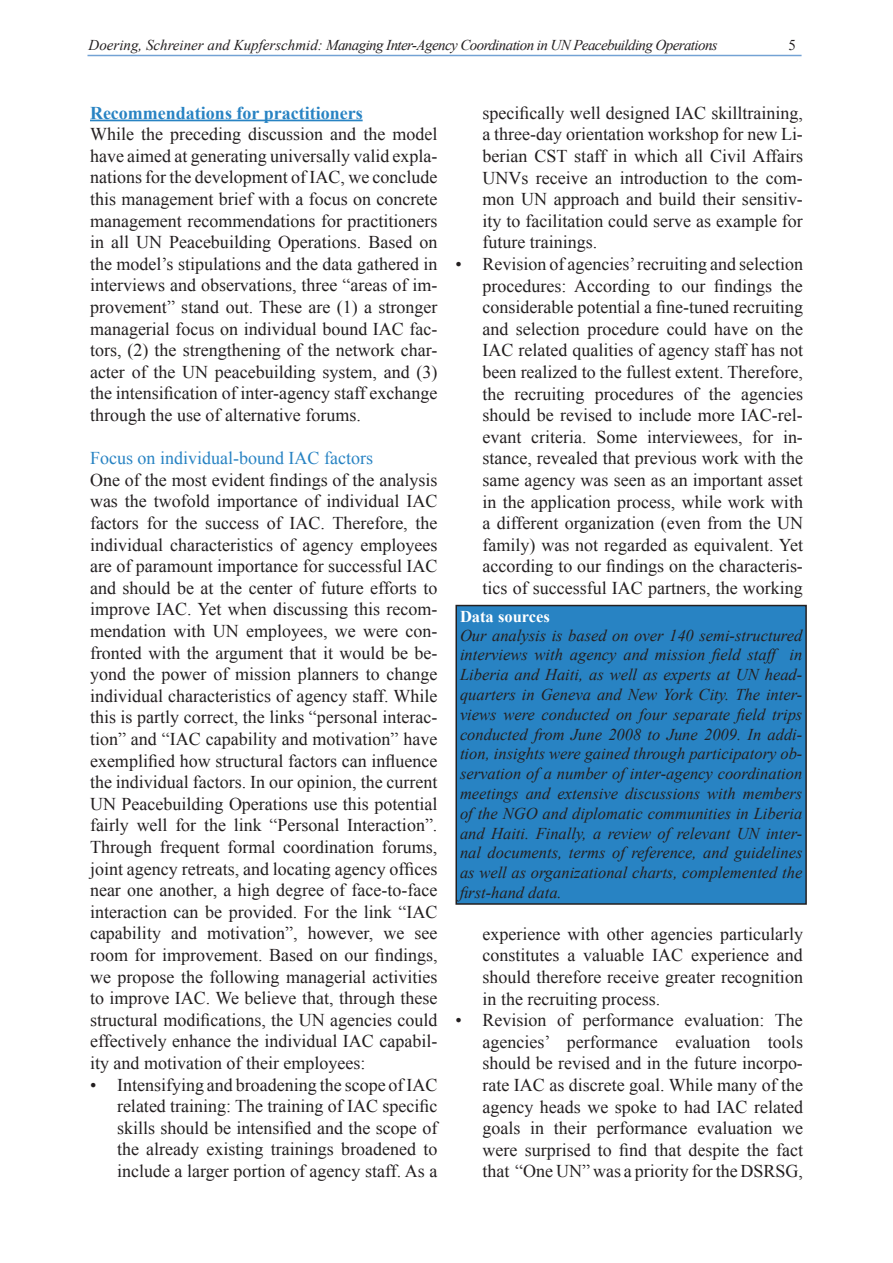
<style>
.page{position:relative;width:893px;height:1263px;background:#fff}
.page>*{position:absolute;margin:0;border:0;box-sizing:border-box;transform-origin:0 0}
.t1{font:18px/21.6px "Times New Roman";color:#231f20;text-align:justify}
.t2{font:18px "Times New Roman";color:#2883c3}
.t3{font:700 18px "Times New Roman";color:#2883c3}
.t4{font:italic 16.5px/19.8px "Times New Roman";color:#231f20;text-align:justify}
.t5{font:700 16.5px "Times New Roman";color:#fff}
.t6{font:italic 15px "Times New Roman";letter-spacing:-.04em;color:#231f20}
.t7{font:15px "Times New Roman";color:#231f20}
</style>
<div class="page">
<hr style="left:87px;top:55px;width:714px;height:1px;background:#73a2d4">
<hr style="left:90px;top:120px;width:273px;height:1px;background:#2883c3">
<div style="left:456px;top:605px;width:350px;height:299px;background:#2883c3"></div>
<div style="left:455px;top:605px;width:352px;height:300px;border:2px solid #231f20"></div>
<p class="t6" style="left:88px;top:37px;width:631px">Doering, Schreiner and Kupferschmid: Managing Inter-Agency Coordination in UN Peacebuilding Operations</p>
<p class="t7" style="left:789px;top:37px;width:9px">5</p>
<p class="t3" style="left:90px;top:102px;width:274px">Recommendations for practitioners</p>
<p class="t1" style="left:90px;top:123px;width:349px">While the preceding discussion and the model have aimed at generating universally valid expla&shy;nations for the development of IAC, we conclude this management brief with a focus on concrete management recommendations for practitioners in all UN Peacebuilding Operations. Based on the model’s stipulations and the data gathered in interviews and observations, three “areas of im&shy;provement” stand out. These are (1) a stronger managerial focus on individual bound IAC fac&shy;tors, (2) the strengthening of the network char&shy;acter of the UN peacebuilding system, and (3) the intensification of inter-agency staff exchange through the use of alternative forums.</p>
<p class="t2" style="left:90px;top:448px;width:284px">Focus on individual-bound IAC factors</p>
<p class="t1" style="left:90px;top:469px;width:349px">One of the most evident findings of the analysis was the twofold importance of individual IAC factors for the success of IAC. Therefore, the individual characteristics of agency employees are of paramount importance for successful IAC and should be at the center of future efforts to improve IAC. Yet when discussing this recom&shy;mendation with UN employees, we were con&shy;fronted with the argument that it would be be&shy;yond the power of mission planners to change individual characteristics of agency staff. While this is partly correct, the links “personal interac&shy;tion” and “IAC capability and motivation” have exemplified how structural factors can influence the individual factors. In our opinion, the current UN Peacebuilding Operations use this potential fairly well for the link “Personal Interaction”.<br>Through frequent formal coordination forums, joint agency retreats, and locating agency offices near one another, a high degree of face-to-face interaction can be provided. For the link “IAC capability and motivation”, however, we see room for improvement. Based on our findings, we propose the following managerial activities to improve IAC. We believe that, through these structural modifications, the UN agencies could effectively enhance the individual IAC capabil&shy;ity and motivation of their employees:</p>
<p class="t1" style="left:117px;top:1074px;width:322px;text-indent:-27px">• Intensifying and broadening the scope of IAC related training: The training of IAC specific skills should be intensified and the scope of the already existing trainings broadened to include a larger portion of agency staff. As a</p>
<p class="t1" style="left:482px;top:102px;width:322px">specifically well designed IAC skilltraining, a three-day orientation workshop for new Li&shy;berian CST staff in which all Civil Affairs UNVs receive an introduction to the com&shy;mon UN approach and build their sensitiv&shy;ity to facilitation could serve as example for future trainings.</p>
<p class="t1" style="left:482px;top:253px;width:322px;text-indent:-27px">• Revision of agencies’ recruiting and selection procedures: According to our findings the considerable potential a fine-tuned recruiting and selection procedure could have on the IAC related qualities of agency staff has not been realized to the fullest extent. Therefore, the recruiting procedures of the agencies should be revised to include more IAC-rel&shy;evant criteria. Some interviewees, for in&shy;stance, revealed that previous work with the same agency was seen as an important asset in the application process, while work with a different organization (even from the UN family) was not regarded as equivalent. Yet according to our findings on the characteris&shy;tics of successful IAC partners, the working</p>
<p class="t5" style="left:460px;top:607px;width:91px">Data sources</p>
<p class="t4" style="left:460px;top:625px;width:344px">Our analysis is based on over 140 semi-structured interviews with agency and mission field staff in Liberia and Haiti, as well as experts at UN head&shy;quarters in Geneva and New York City. The inter&shy;views were conducted on four separate field trips conducted from June 2008 to June 2009. In addi&shy;tion, insights were gained through participatory ob&shy;servation of a number of inter-agency coordination meetings and extensive discussions with members of the NGO and diplomatic communities in Liberia and Haiti. Finally, a review of relevant UN inter&shy;nal documents, terms of reference, and guidelines as well as organizational charts, complemented the first-hand data.</p>
<p class="t1" style="left:482px;top:923px;width:322px">experience with other agencies particularly constitutes a valuable IAC experience and should therefore receive greater recognition in the recruiting process.</p>
<p class="t1" style="left:482px;top:1009px;width:322px;text-indent:-27px">• Revision of performance evaluation: The agencies’ performance evaluation tools should be revised and in the future incorpo&shy;rate IAC as discrete goal. While many of the agency heads we spoke to had IAC related goals in their performance evaluation we were surprised to find that despite the fact that “One UN” was a priority for the DSRSG,</p>
</div>
